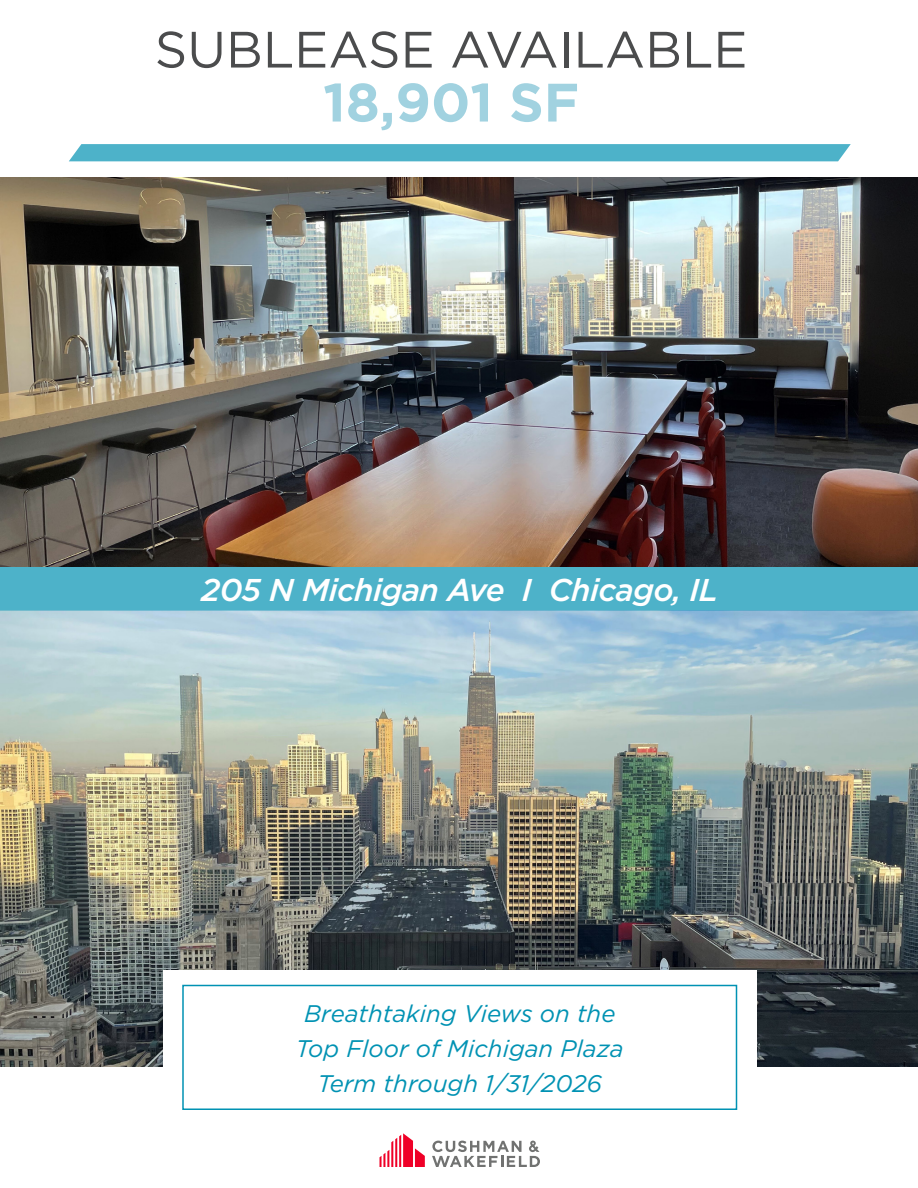
<style>
.page{position:relative;width:918px;height:1188px;background:#fff}
.page>*{position:absolute;margin:0;border:0;box-sizing:border-box;transform-origin:0 0}
.t1{font:700 54px "Gotham";color:#a1d2e0}
.t2{font:51px "Gotham";color:#4b4c4d}
.t3{font:italic 500 31.5px "Gotham";letter-spacing:-.02em;color:#fff}
.t4{font:italic 24px "Gotham";color:#0092b3}
</style>
<div class="page">
<img style="left:0;top:610px;width:918px;height:457px">
<img style="left:0;top:177px;width:918px;height:390px">
<svg style="left:69px;top:144px;width:782px;height:17px;background:#50b3ca"></svg>
<div style="left:0;top:567px;width:918px;height:43px;background:#4db2c9"></div>
<div style="left:164px;top:970px;width:594px;height:171px;background:#fff"></div>
<svg style="left:380px;top:1133px;width:45px;height:34px"></svg>
<svg style="left:432px;top:1141px;width:108px;height:26px"></svg>
<div style="left:182px;top:985px;width:555px;height:125px;border:2px solid #0092b3"></div>
<p class="t2" style="left:155px;top:17px;width:594px">SUBLEASE AVAILABLE</p>
<p class="t1" style="left:323px;top:67px;width:258px">18,901 SF</p>
<p class="t3" style="left:201px;top:569px;width:518px">205 N Michigan Ave I Chicago, IL</p>
<p class="t4" style="left:304px;top:998px;width:313px">Breathtaking Views on the</p>
<p class="t4" style="left:296px;top:1033px;width:330px">Top Floor of Michigan Plaza</p>
<p class="t4" style="left:317px;top:1068px;width:286px">Term through 1/31/2026</p>
</div>
